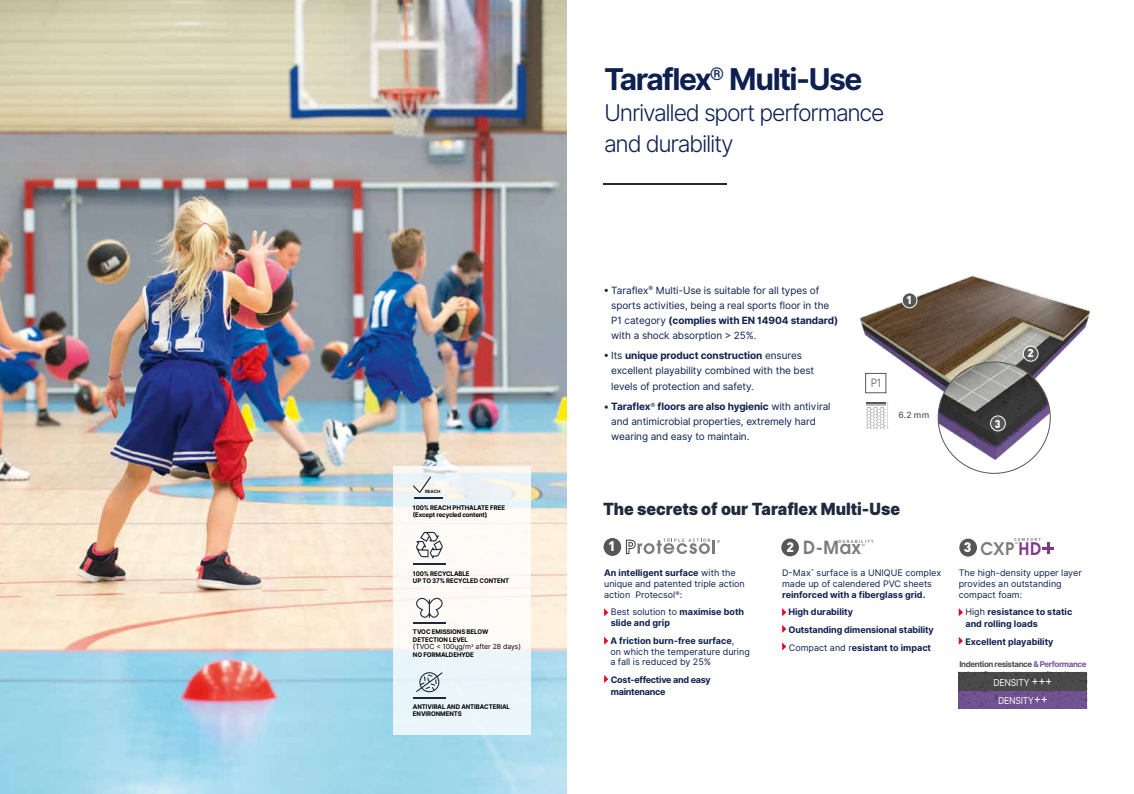
<style>
.page{position:relative;width:1134px;height:794px;background:#fff}
.page>*{position:absolute;margin:0;border:0;box-sizing:border-box;transform-origin:0 0}
.t1{font:700 30px "Inter";letter-spacing:-.055em;color:#0e2050}
.t2{font:23px/30.8px "Inter Light BETA";letter-spacing:-.055em;color:#0e2050}
.t3{font:600 18px "Avant Garde";color:#7c7b7b;scale:.96 1}
.t4{font:600 17.3px "Avant Garde";color:#7c7b7b;scale:.94 1}
.t5{font:900 16.8px "Inter";color:#1f2b3d;scale:.95 1}
.t6{font:900 13.6px "DIN Pro";color:#fff}
.t7{font:11.5px "Inter Light BETA";color:#575756;scale:.9 1}
.t8{font:900 11.4px "DIN Pro";color:#fff}
.t9{font:900 11.4px "DIN Pro";color:#fff;scale:.9 1}
.t10{font:10px/15px "Inter";letter-spacing:-.01em;color:#0e2050}
.t11{font:9.6px "Inter";letter-spacing:-.02em;color:#fff;scale:.9 1}
.t12{font:9px/10.8px "Inter";color:#0e2050}
.t13{font:700 9px/17.6px "Inter";color:#0e2050}
.t14{font:700 9px/11.9px "Inter";letter-spacing:-.03em;color:#0e2050}
.t15{font:500 8.6px "Inter";color:#575756}
.t16{font:700 8px "Inter";letter-spacing:-.05em;color:#4e4d4d}
.t17{font:7px "Inter";letter-spacing:-.01em;color:#000}
.t18{font:700 6.4px/7.2px "Inter";letter-spacing:-.01em;color:#000;scale:.95 1}
.t19{font:700 4.4px "DIN Pro";letter-spacing:.3em;color:#7c7b7b;scale:.96 1}
.t20{font:800 4.4px "Inter";color:#1f2b3d}
.t21{font:700 4.2px "DIN Pro";letter-spacing:.3em;color:#7c7b7b}
.t22{font:600 3.7px "Avant Garde";color:#7c7b7b;scale:.96 1}
.t23{font:600 3.5px "Avant Garde";color:#7c7b7b;scale:.94 1}
.s1{font-weight:700}
.s2{color:#82368c}
.s3{font-weight:400}
.s4{color:#765697}
.s5{font-size:12.4px}
</style>
<div class="page">
<img style="left:0;top:0;width:567px;height:794px">
<svg style="left:393px;top:467px;width:138px;height:268px"></svg>
<svg style="left:413px;top:476px;width:29px;height:22px"></svg>
<hr style="left:413px;top:563px;width:33px;height:1px;background:#1f2b3d">
<svg style="left:416px;top:532px;width:27px;height:26px"></svg>
<hr style="left:413px;top:622px;width:33px;height:2px;background:#1f2b3d">
<svg style="left:416px;top:598px;width:27px;height:20px"></svg>
<hr style="left:413px;top:697px;width:33px;height:1px;background:#1f2b3d">
<svg style="left:416px;top:672px;width:27px;height:20px"></svg>
<svg style="left:1042px;top:543px;width:12px;height:11px"></svg>
<img style="left:959px;top:690px;width:128px;height:18px">
<div style="left:959px;top:672px;width:128px;height:18px;background:#4e4d4d"></div>
<div style="left:781px;top:538px;width:18px;height:18px;background:#575756;border-radius:50%"></div>
<svg style="left:782px;top:608px;width:4px;height:8px"></svg>
<svg style="left:782px;top:625px;width:4px;height:8px"></svg>
<svg style="left:782px;top:642px;width:4px;height:8px"></svg>
<svg style="left:959px;top:608px;width:4px;height:8px"></svg>
<svg style="left:959px;top:637px;width:4px;height:8px"></svg>
<svg style="left:604px;top:608px;width:4px;height:8px"></svg>
<svg style="left:604px;top:636px;width:4px;height:9px"></svg>
<svg style="left:604px;top:675px;width:4px;height:8px"></svg>
<div style="left:603px;top:538px;width:18px;height:18px;background:#575756;border-radius:50%"></div>
<div style="left:959px;top:538px;width:18px;height:18px;background:#575756;border-radius:50%"></div>
<svg style="left:626px;top:538px;width:94px;height:16px"></svg>
<img style="left:859px;top:275px;width:232px;height:153px">
<div style="left:1023px;top:346px;width:15px;height:15px;background:#575756;border-radius:50%"></div>
<div style="left:1023px;top:346px;width:15px;height:16px;border:1px solid #fff;border-radius:50%"></div>
<div style="left:902px;top:293px;width:15px;height:15px;background:#575756;border-radius:50%"></div>
<div style="left:902px;top:292px;width:15px;height:16px;border:1px solid #fff;border-radius:50%"></div>
<img style="left:938px;top:362px;width:112px;height:111px">
<div style="left:990px;top:416px;width:15px;height:15px;background:#575756;border-radius:50%"></div>
<div style="left:990px;top:415px;width:16px;height:16px;border:1px solid #fff;border-radius:50%"></div>
<svg style="left:866px;top:402px;width:22px;height:27px"></svg>
<div style="left:865px;top:373px;width:21px;height:20px;border:1px solid #575756"></div>
<hr style="left:603px;top:183px;width:124px;height:2px;background:#1f2b3d">
<p class="t20" style="left:425px;top:488px;width:17px">REACH</p>
<p class="t18" style="left:413px;top:504px;width:98px">100% REACH PHTHALATE FREE (Except recycled content)</p>
<p class="t18" style="left:413px;top:570px;width:103px">100% RECYCLABLE<br>UP TO 37% RECYCLED CONTENT</p>
<p class="t18" style="left:413px;top:628px;width:81px;line-height:7.7px">TVOC EMISSIONS BELOW<br>DETECTION LEVEL</p>
<p class="t17" style="left:413px;top:641px;width:110px">(TVOC &lt; 100ųg/m<sup>3</sup> after 28 days)</p>
<p class="t18" style="left:413px;top:651px;width:66px">NO FORMALDEHYDE</p>
<p class="t18" style="left:413px;top:703px;width:104px">ANTIVIRAL AND ANTIBACTERIAL<br>ENVIRONMENTS</p>
<h1 class="t1" style="left:604px;top:57px;width:260px">Taraflex<sup>®</sup> Multi-Use</h1>
<h2 class="t2" style="left:604px;top:98px;width:282px">Unrivalled sport performance and durability</h2>
<p class="t10" style="left:611px;top:283px;width:228px;text-indent:-7px">• Taraflex<sup>®</sup> Multi-Use is suitable for all types of sports activities, being a real sports floor in the P1 category <span class="s1">(complies with EN 14904 standard) </span>with a shock absorption &gt; 25%.</p>
<p class="t10" style="left:611px;top:348px;width:204px;text-indent:-7px">• Its <span class="s1">unique product construction</span> ensures excellent playability combined with the best levels of protection and safety.</p>
<p class="t10" style="left:611px;top:399px;width:221px;text-indent:-7px">• <span class="s1">Taraflex</span><sup>®</sup> <span class="s1">floors are also hygienic</span> with antiviral and antimicrobial properties, extremely hard wearing and easy to maintain.</p>
<p class="t15" style="left:898px;top:409px;width:32px">6.2 mm</p>
<p class="t8" style="left:906px;top:292px;width:8px">1</p>
<p class="t7" style="left:870px;top:375px;width:13px">P1</p>
<h3 class="t5" style="left:603px;top:496px;width:314px">The secrets of our Taraflex Multi-Use</h3>
<p class="t9" style="left:995px;top:416px;width:8px">3</p>
<p class="t8" style="left:1027px;top:345px;width:8px">2</p>
<p class="t21" style="left:1014px;top:536px;width:28px">COMFORT</p>
<p class="t19" style="left:838px;top:538px;width:38px">DURABILITY</p>
<h3 class="t6" style="left:608px;top:537px;width:9px">1</h3>
<h3 class="t3" style="left:803px;top:536px;width:62px">D-Max</h3>
<h3 class="t6" style="left:964px;top:538px;width:9px">3</h3>
<h3 class="t4" style="left:980px;top:537px;width:67px">CXP <span class="s2">HD</span></h3>
<p class="t23" style="left:1015px;top:541px;width:5px">™</p>
<h3 class="t6" style="left:786px;top:538px;width:9px">2</h3>
<p class="t12" style="left:782px;top:567px;width:161px">D-Max<sup>™</sup> surface is a UNIQUE complex made up of calendered PVC sheets</p>
<p class="t13" style="left:788px;top:586px;width:147px;text-indent:-6px">reinforced with a fiberglass grid.<br>High durability<br>Outstanding dimensional stability<br><span class="s3">Compact and r</span>esistant to impact</p>
<p class="t22" style="left:862px;top:543px;width:5px">™</p>
<p class="t12" style="left:604px;top:567px;width:142px"><span class="s1">An intelligent surface</span> with the unique and patented triple action action Protecsol<sup>®</sup>:</p>
<p class="t13" style="left:611px;top:607px;width:135px;line-height:10.8px"><span class="s3">Best solution to</span> maximise both slide and grip</p>
<p class="t12" style="left:610px;top:635px;width:141px"><span class="s1">A friction burn-free surface</span>,<br>on which the temperature during a fall is reduced by 25%</p>
<p class="t14" style="left:611px;top:674px;width:101px">Cost-effective and easy maintenance</p>
<p class="t12" style="left:959px;top:567px;width:124px">The high-density upper layer provides an outstanding compact foam:</p>
<p class="t13" style="left:965px;top:606px;width:108px;line-height:11.9px"><span class="s3">High</span> resistance to static and rolling loads</p>
<p class="t13" style="left:965px;top:633px;width:90px">Excellent playability</p>
<p class="t16" style="left:959px;top:658px;width:129px">Indention resistance <span class="s4">&amp; Performance</span></p>
<p class="t11" style="left:998px;top:693px;width:57px">DENSITY<span class="s5">++</span></p>
<p class="t11" style="left:993px;top:675px;width:67px">DENSITY <span class="s5">+++</span></p>
</div>
